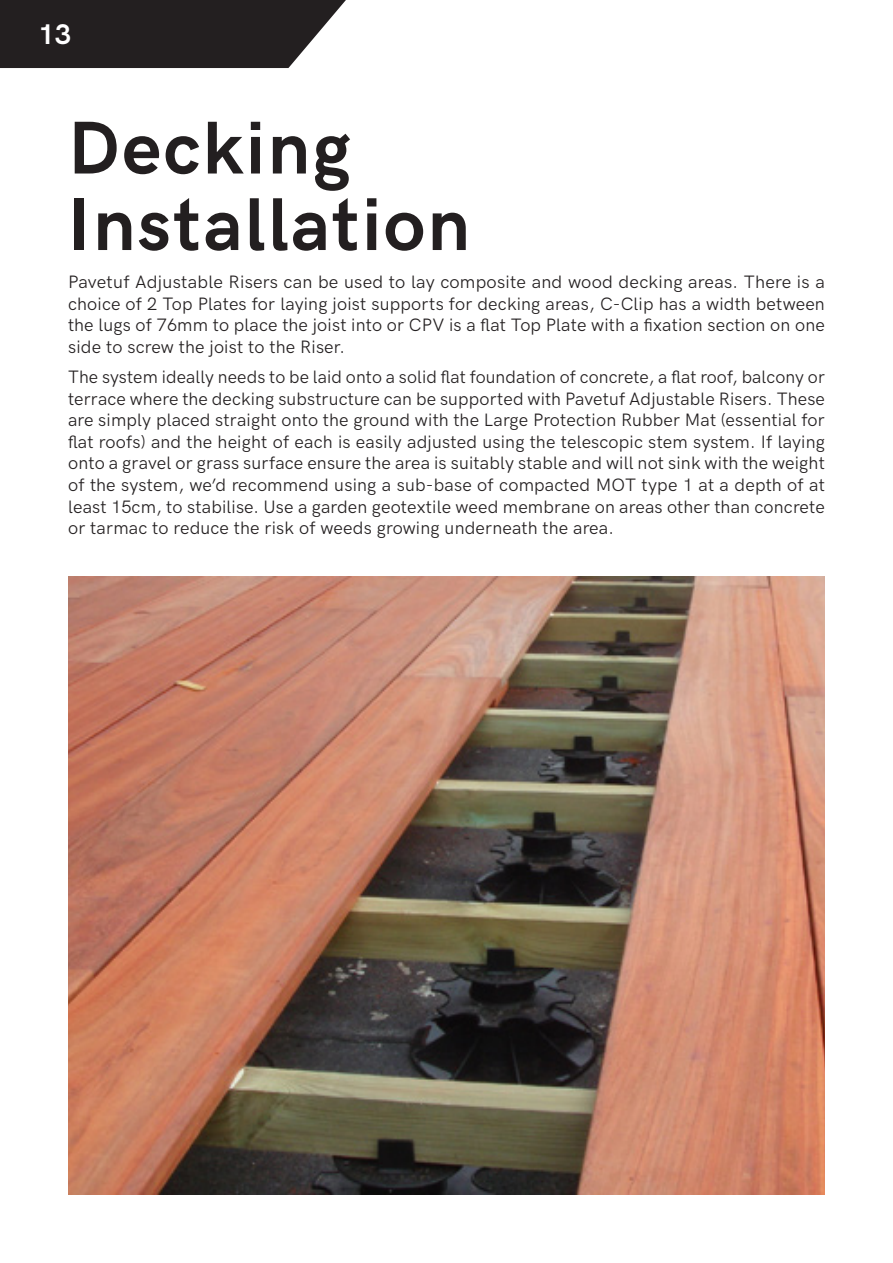
<style>
.page{position:relative;width:893px;height:1263px;background:#fff}
.page>*{position:absolute;margin:0;border:0;box-sizing:border-box;transform-origin:0 0}
.t1{font:700 75px "HK Grotesk";letter-spacing:.03em;color:#231f20}
.Page_Number_Left{font:700 28.5px "HK Grotesk";color:#fff}
.Paragraph_Text{font:18px/21.6px "HK Grotesk";letter-spacing:.01em;color:#231f20;text-align:justify}
</style>
<div class="page">
<svg style="left:0;top:0;width:346px;height:68px;background:#353132"></svg>
<img style="left:68px;top:577px;width:757px;height:618px">
<p class="Page_Number_Left" style="left:38px;top:13px;width:35px">13</p>
<p class="t1" style="left:68px;top:92px;width:284px">Decking</p>
<p class="t1" style="left:68px;top:168px;width:403px">Installation</p>
<p class="Paragraph_Text" style="left:68px;top:270px;width:758px">Pavetuf Adjustable Risers can be used to lay composite and wood decking areas. There is a choice of 2 Top Plates for laying joist supports for decking areas, C-Clip has a width between the lugs of 76mm to place the joist into or CPV is a flat Top Plate with a fixation section on one side to screw the joist to the Riser.</p>
<p class="Paragraph_Text" style="left:68px;top:365px;width:758px">The system ideally needs to be laid onto a solid flat foundation of concrete, a flat roof, balcony or terrace where the decking substructure can be supported with Pavetuf Adjustable Risers. These are simply placed straight onto the ground with the Large Protection Rubber Mat (essential for flat roofs) and the height of each is easily adjusted using the telescopic stem system. If laying onto a gravel or grass surface ensure the area is suitably stable and will not sink with the weight of the system, we’d recommend using a sub-base of compacted MOT type 1 at a depth of at least 15cm, to stabilise. Use a garden geotextile weed membrane on areas other than concrete or tarmac to reduce the risk of weeds growing underneath the area.</p>
</div>
